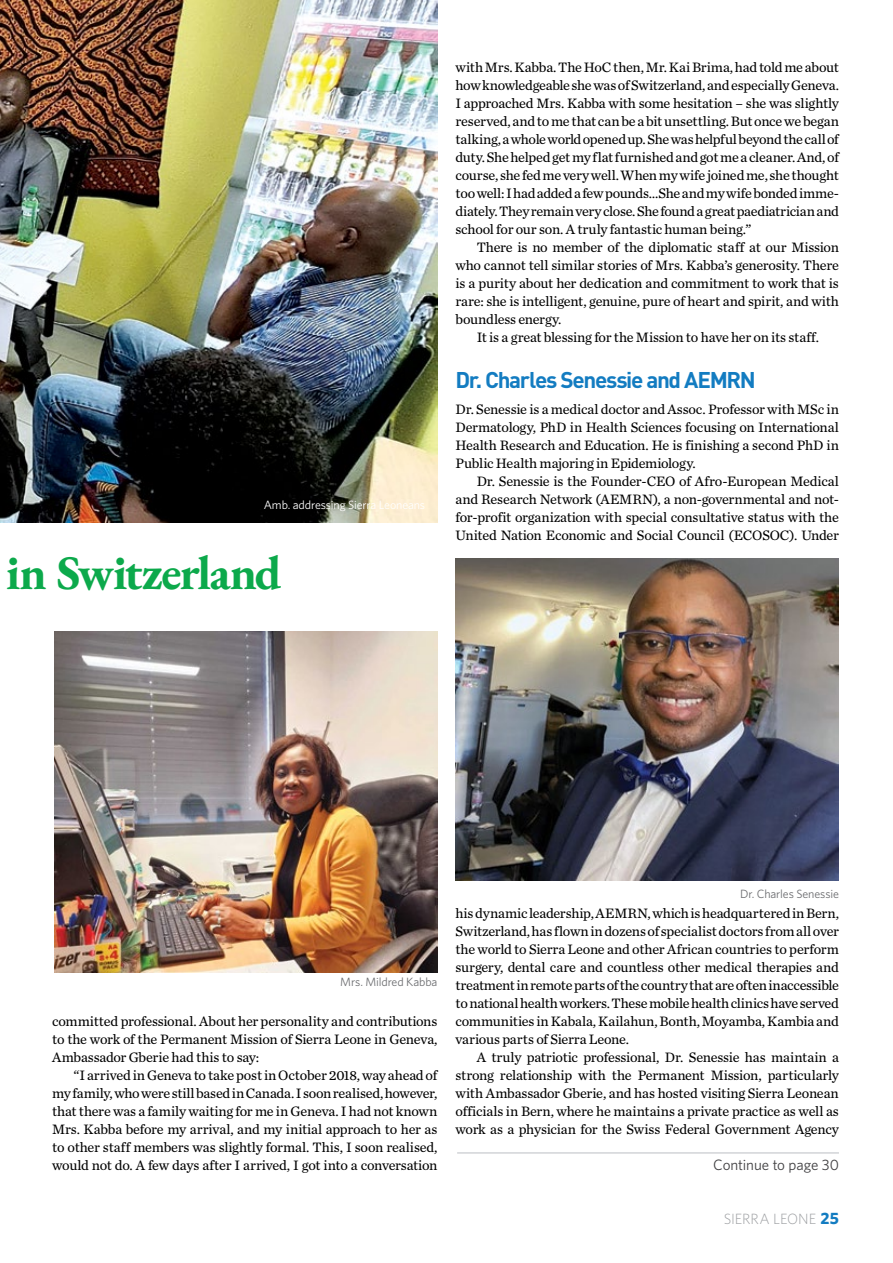
<style>
.page{position:relative;width:893px;height:1263px;background:#fff}
.page>*{position:absolute;margin:0;border:0;box-sizing:border-box;transform-origin:0 0}
.t1{font:700 48.3px "EB Garamond";letter-spacing:-.035em;color:#0ca94b}
.t2{font:700 22.5px "DIN Pro";letter-spacing:-.06em;color:#137cc1}
.t3{font:15px "Whitney";letter-spacing:-.005em;color:#414042}
.t4{font:300 14.85px "Whitney";color:#9d9fa2}
.t5{font:14.25px/18px "Chronicle Text G2";letter-spacing:-.015em;color:#000;text-align:justify}
.t6{font:12px "Whitney";letter-spacing:-.01em;color:#6d6e71}
.t7{font:12px "Whitney";letter-spacing:-.01em;color:#fff}
.s1{font-weight:700;font-size:16.5px;color:#137cc1}
</style>
<div class="page">
<img style="left:0;top:0;width:437px;height:522px">
<img style="left:455px;top:558px;width:384px;height:322px">
<img style="left:54px;top:631px;width:383px;height:341px">
<hr style="left:457px;top:1153px;width:382px;height:1px;background:#bbbfc3">
<p class="t7" style="left:264px;top:497px;width:163px">Amb. addressing Sierra Leoneans</p>
<h1 class="t1" style="left:6px;top:541px;width:277px">in Switzerland</h1>
<p class="t5" style="left:455px;top:57px;width:385px">with Mrs. Kabba. The HoC then, Mr. Kai Brima, had told me about how knowledgeable she was of Switzerland, and especially Geneva.<br>I approached Mrs. Kabba with some hesitation – she was slightly reserved, and to me that can be a bit unsettling. But once we began talking, a whole world opened up. She was helpful beyond the call of duty. She helped get my flat furnished and got me a cleaner. And, of course, she fed me very well. When my wife joined me, she thought too well: I had added a few pounds…She and my wife bonded imme&shy;diately. They remain very close. She found a great paediatrician and school for our son. A truly fantastic human being.”</p>
<p class="t5" style="left:455px;top:237px;width:385px;text-indent:21px">There is no member of the diplomatic staff at our Mission who cannot tell similar stories of Mrs. Kabba’s generosity. There is a purity about her dedication and commitment to work that is rare: she is intelligent, genuine, pure of heart and spirit, and with boundless energy.</p>
<p class="t5" style="left:477px;top:327px;width:344px">It is a great blessing for the Mission to have her on its staff.</p>
<h2 class="t2" style="left:455px;top:364px;width:302px">Dr. Charles Senessie and AEMRN</h2>
<p class="t5" style="left:455px;top:399px;width:385px">Dr. Senessie is a medical doctor and Assoc. Professor with MSc in Dermatology, PhD in Health Sciences focusing on International Health Research and Education. He is finishing a second PhD in Public Health majoring in Epidemiology.</p>
<p class="t5" style="left:455px;top:471px;width:385px;text-indent:21px">Dr. Senessie is the Founder-CEO of Afro-European Medical and Research Network (AEMRN), a non-governmental and not&shy;for-profit organization with special consultative status with the United Nation Economic and Social Council (ECOSOC). Under</p>
<p class="t6" style="left:340px;top:974px;width:99px">Mrs. Mildred Kabba</p>
<p class="t5" style="left:52px;top:1011px;width:387px">committed professional. About her personality and contributions to the work of the Permanent Mission of Sierra Leone in Geneva, Ambassador Gberie had this to say:</p>
<p class="t5" style="left:52px;top:1065px;width:387px;text-indent:21px">“I arrived in Geneva to take post in October 2018, way ahead of my family, who were still based in Canada. I soon realised, however, that there was a family waiting for me in Geneva. I had not known Mrs. Kabba before my arrival, and my initial approach to her as to other staff members was slightly formal. This, I soon realised, would not do. A few days after I arrived, I got into a conversation</p>
<p class="t6" style="left:740px;top:885px;width:100px">Dr. Charles Senessie</p>
<p class="t5" style="left:455px;top:903px;width:385px">his dynamic leadership, AEMRN, which is headquartered in Bern, Switzerland, has flown in dozens of specialist doctors from all over the world to Sierra Leone and other African countries to perform surgery, dental care and countless other medical therapies and treatment in remote parts of the country that are often inaccessible to national health workers. These mobile health clinics have served communities in Kabala, Kailahun, Bonth, Moyamba, Kambia and various parts of Sierra Leone.</p>
<p class="t5" style="left:455px;top:1047px;width:385px;text-indent:21px">A truly patriotic professional, Dr. Senessie has maintain a strong relationship with the Permanent Mission, particularly with Ambassador Gberie, and has hosted visiting Sierra Leonean officials in Bern, where he maintains a private practice as well as work as a physician for the Swiss Federal Government Agency</p>
<p class="t3" style="left:713px;top:1155px;width:127px">Continue to page 30</p>
<p class="t4" style="left:724px;top:1209px;width:117px">SIERRA LEONE <span class="s1">25</span></p>
</div>
